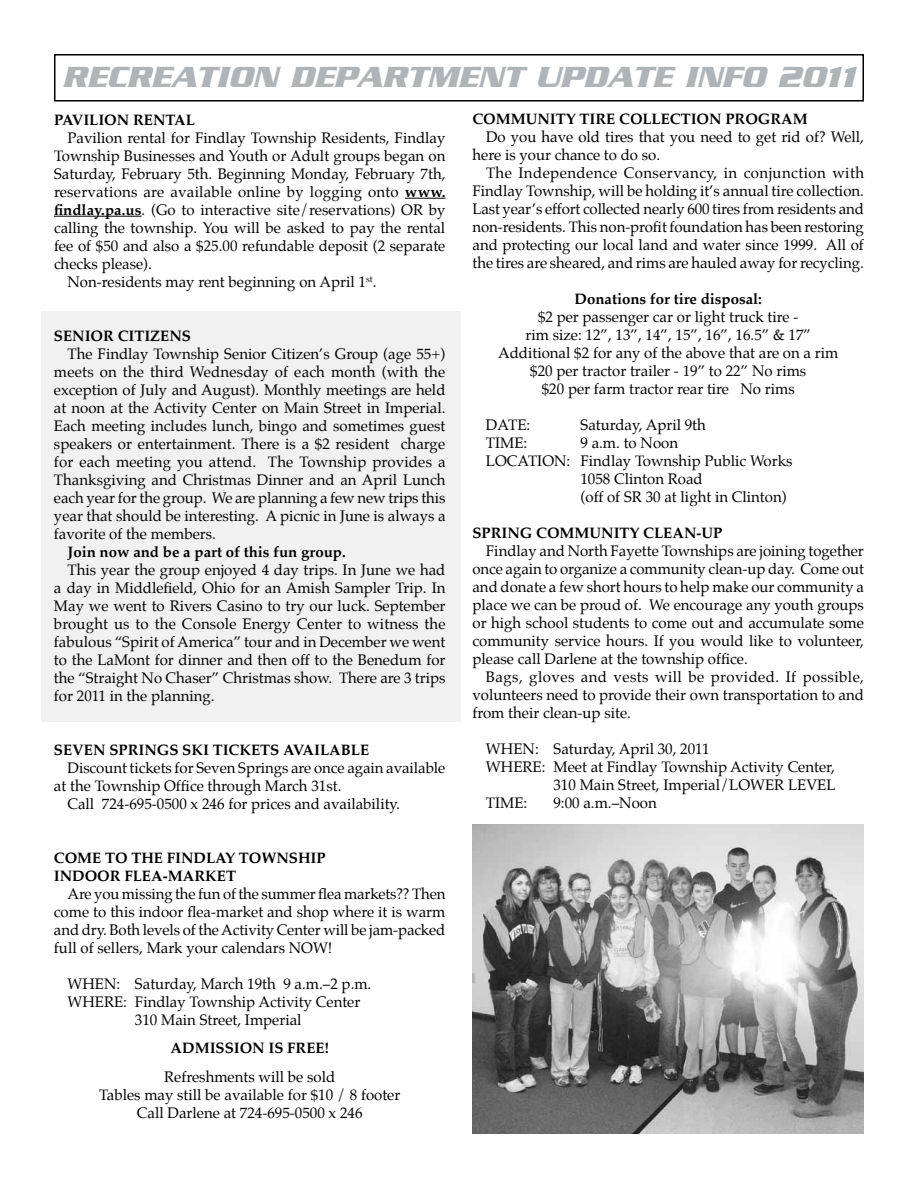
<style>
.page{position:relative;width:918px;height:1188px;background:#fff}
.page>*{position:absolute;margin:0;border:0;box-sizing:border-box;transform-origin:0 0}
.t1{font:italic 700 31.5px "Serpentine";color:#b1b4b6}
.t2{font:15px/18px "Palatino";color:#000;text-align:justify}
.t3{font:700 15px/18px "Palatino";color:#000}
.s1{font-weight:700}
</style>
<div class="page">
<div style="left:41px;top:311px;width:419px;height:410px;background:#f1f1f2"></div>
<hr style="left:405px;top:198px;width:40px;height:1px;background:#000">
<hr style="left:54px;top:216px;width:88px;height:1px;background:#000">
<img style="left:472px;top:825px;width:392px;height:309px">
<div style="left:54px;top:54px;width:810px;height:48px;border:2px solid #000"></div>
<h1 class="t1" style="left:62px;top:59px;width:795px">RECREATION DEPARTMENT UPDATE INFO 2011</h1>
<p class="t3" style="left:472px;top:110px;width:337px">COMMUNITY TIRE COLLECTION PROGRAM</p>
<p class="t2" style="left:472px;top:128px;width:393px;text-indent:14px">Do you have old tires that you need to get rid of? Well, here is your chance to do so.</p>
<p class="t2" style="left:472px;top:164px;width:393px;text-indent:14px">The Independence Conservancy, in conjunction with Findlay Township, will be holding it’s annual tire collection.<br>Last year’s effort collected nearly 600 tires from residents and non-residents. This non-profit foundation has been restoring and protecting our local land and water since 1999. All of the tires are sheared, and rims are hauled away for recycling.</p>
<p class="t3" style="left:575px;top:290px;width:189px">Donations for tire disposal:</p>
<p class="t2" style="left:498px;top:308px;width:342px;text-align:center">$2 per passenger car or light truck tire -<br>rim size: 12”, 13”, 14”, 15”, 16”, 16.5” &amp; 17” Additional $2 for any of the above that are on a rim $20 per tractor trailer - 19” to 22” No rims<br>$20 per farm tractor rear tire No rims</p>
<p class="t2" style="left:486px;top:416px;width:46px">DATE:</p>
<p class="t2" style="left:580px;top:416px;width:127px">Saturday, April 9th</p>
<p class="t2" style="left:486px;top:434px;width:43px">TIME:</p>
<p class="t2" style="left:580px;top:434px;width:99px">9 a.m. to Noon</p>
<p class="t2" style="left:486px;top:452px;width:308px">LOCATION: Findlay Township Public Works</p>
<p class="t2" style="left:580px;top:470px;width:124px">1058 Clinton Road</p>
<p class="t2" style="left:580px;top:488px;width:208px">(off of SR 30 at light in Clinton)</p>
<p class="t3" style="left:472px;top:524px;width:251px">SPRING COMMUNITY CLEAN-UP</p>
<p class="t2" style="left:472px;top:542px;width:393px;text-indent:14px">Findlay and North Fayette Townships are joining together once again to organize a community clean-up day. Come out and donate a few short hours to help make our community a place we can be proud of. We encourage any youth groups or high school students to come out and accumulate some community service hours. If you would like to volunteer, please call Darlene at the township office.</p>
<p class="t2" style="left:472px;top:668px;width:393px;text-indent:14px">Bags, gloves and vests will be provided. If possible, volunteers need to provide their own transportation to and from their clean-up site.</p>
<p class="t2" style="left:486px;top:740px;width:225px">WHEN: Saturday, April 30, 2011</p>
<p class="t2" style="left:486px;top:758px;width:350px">WHERE: Meet at Findlay Township Activity Center,</p>
<p class="t2" style="left:553px;top:776px;width:284px">310 Main Street, Imperial/LOWER LEVEL</p>
<p class="t2" style="left:486px;top:794px;width:43px">TIME:</p>
<p class="t2" style="left:553px;top:794px;width:105px">9:00 a.m.–Noon</p>
<p class="t3" style="left:54px;top:110px;width:142px">PAVILION RENTAL</p>
<p class="t2" style="left:68px;top:128px;width:379px">Pavilion rental for Findlay Township Residents, Findlay</p>
<p class="t2" style="left:54px;top:146px;width:393px">Township Businesses and Youth or Adult groups began on</p>
<p class="t2" style="left:54px;top:164px;width:393px">Saturday, February 5th. Beginning Monday, February 7th,</p>
<p class="t2" style="left:54px;top:182px;width:393px">reservations are available online by logging onto <span class="s1">www.</span></p>
<p class="t2" style="left:54px;top:200px;width:393px"><span class="s1">findlay.pa.us</span>. (Go to interactive site/reservations) OR by</p>
<p class="t2" style="left:54px;top:218px;width:393px">calling the township. You will be asked to pay the rental</p>
<p class="t2" style="left:54px;top:236px;width:393px">fee of $50 and also a $25.00 refundable deposit (2 separate</p>
<p class="t2" style="left:54px;top:254px;width:100px">checks please).</p>
<p class="t2" style="left:68px;top:272px;width:310px">Non-residents may rent beginning on April 1<sup>st</sup>.</p>
<p class="t3" style="left:54px;top:326px;width:139px">SENIOR CITIZENS</p>
<p class="t2" style="left:54px;top:344px;width:393px;text-indent:14px">The Findlay Township Senior Citizen’s Group (age 55+) meets on the third Wednesday of each month (with the exception of July and August). Monthly meetings are held at noon at the Activity Center on Main Street in Imperial.<br>Each meeting includes lunch, bingo and sometimes guest speakers or entertainment. There is a $2 resident charge for each meeting you attend. The Township provides a Thanksgiving and Christmas Dinner and an April Lunch each year for the group. We are planning a few new trips this year that should be interesting. A picnic in June is always a favorite of the members.</p>
<p class="t3" style="left:67px;top:542px;width:280px">Join now and be a part of this fun group.</p>
<p class="t2" style="left:54px;top:560px;width:393px;text-indent:14px">This year the group enjoyed 4 day trips. In June we had a day in Middlefield, Ohio for an Amish Sampler Trip. In May we went to Rivers Casino to try our luck. September brought us to the Console Energy Center to witness the fabulous “Spirit of America” tour and in December we went to the LaMont for dinner and then off to the Benedum for the “Straight No Chaser” Christmas show. There are 3 trips for 2011 in the planning.</p>
<p class="t3" style="left:54px;top:740px;width:317px">SEVEN SPRINGS SKI TICKETS AVAILABLE</p>
<p class="t2" style="left:67px;top:758px;width:379px">Discount tickets for Seven Springs are once again available</p>
<p class="t2" style="left:54px;top:776px;width:289px">at the Township Office through March 31st.</p>
<p class="t2" style="left:67px;top:794px;width:334px">Call 724-695-0500 x 246 for prices and availability.</p>
<p class="t3" style="left:54px;top:848px;width:273px">COME TO THE FINDLAY TOWNSHIP<br>INDOOR FLEA-MARKET</p>
<p class="t2" style="left:54px;top:884px;width:393px;text-indent:14px">Are you missing the fun of the summer flea markets?? Then come to this indoor flea-market and shop where it is warm and dry. Both levels of the Activity Center will be jam-packed full of sellers, Mark your calendars NOW!</p>
<p class="t2" style="left:67px;top:974px;width:305px">WHEN: Saturday, March 19th 9 a.m.–2 p.m.</p>
<p class="t2" style="left:67px;top:992px;width:294px">WHERE: Findlay Township Activity Center</p>
<p class="t2" style="left:135px;top:1010px;width:168px">310 Main Street, Imperial</p>
<p class="t3" style="left:171px;top:1039px;width:160px">ADMISSION IS FREE!</p>
<p class="t2" style="left:99px;top:1068px;width:303px;text-align:center">Refreshments will be sold<br>Tables may still be available for $10 / 8 footer<br>Call Darlene at 724-695-0500 x 246</p>
</div>
